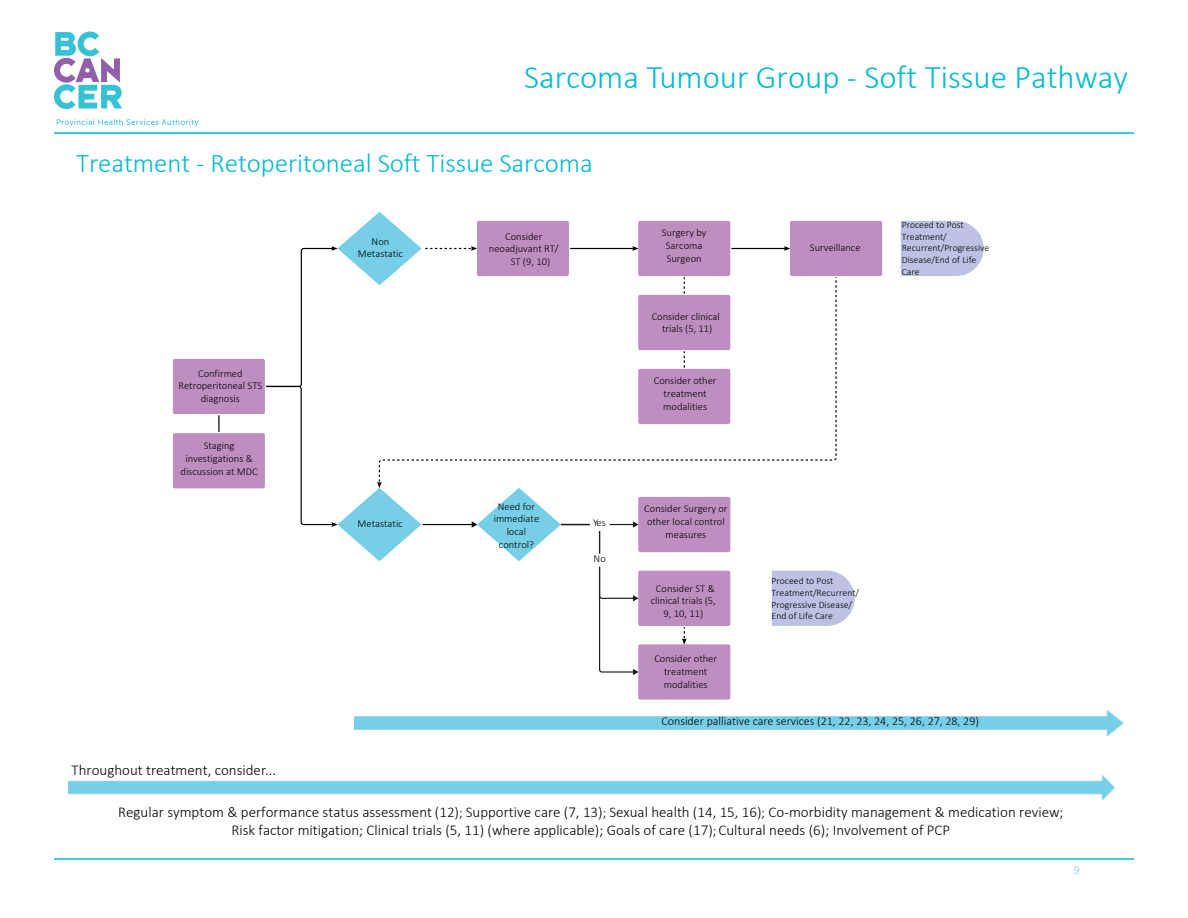
<style>
.page{position:relative;width:1188px;height:918px;background:#fff}
.page>*{position:absolute;margin:0;border:0;box-sizing:border-box;transform-origin:0 0}
.t1{font:300 33px "Calibri";color:#01bad3}
.t2{font:300 27px "Calibri";letter-spacing:-.005em;color:#01bad3}
.t3{font:300 15px/18px "Calibri";color:#000;text-align:center}
.t4{font:300 12px "Calibri";color:#000}
.t5{font:300 12px "Calibri";color:#78cfe3}
.t6{font:300 10.5px/12.8px "Calibri";color:#000;text-align:center}
.t7{font:300 9.75px/11.7px "Calibri";color:#000}
.s1{font-size:13.65px}
</style>
<div class="page">
<hr style="left:54px;top:858px;width:1080px;height:2px;background:#01bad3">
<hr style="left:54px;top:132px;width:1080px;height:2px;background:#01bad3">
<hr style="left:570px;top:248px;width:67px;height:1px;background:#000">
<svg style="left:632px;top:246px;width:6px;height:5px"></svg>
<div style="left:928px;top:221px;width:56px;height:55px;background:#bdc1e2;border-radius:50%"></div>
<div style="left:901px;top:221px;width:55px;height:55px;background:#bdc1e2"></div>
<hr style="left:731px;top:248px;width:58px;height:1px;background:#000">
<svg style="left:784px;top:246px;width:6px;height:5px"></svg>
<div style="left:799px;top:571px;width:56px;height:55px;background:#bdc1e2;border-radius:50%"></div>
<div style="left:772px;top:571px;width:55px;height:55px;background:#bdc1e2"></div>
<svg style="left:590px;top:276px;width:247px;height:185px"></svg>
<svg style="left:684px;top:277px;width:1px;height:17px"></svg>
<svg style="left:218px;top:414px;width:2px;height:18px"></svg>
<svg style="left:682px;top:627px;width:5px;height:17px"></svg>
<svg style="left:684px;top:351px;width:1px;height:17px"></svg>
<div style="left:173px;top:359px;width:92px;height:55px;background:#bf8ec0;border-radius:2px"></div>
<div style="left:173px;top:433px;width:92px;height:55px;background:#bf8ec0;border-radius:2px"></div>
<div style="left:638px;top:221px;width:92px;height:55px;background:#bf8ec0;border-radius:2px"></div>
<div style="left:638px;top:295px;width:92px;height:55px;background:#bf8ec0;border-radius:2px"></div>
<div style="left:638px;top:369px;width:92px;height:55px;background:#bf8ec0;border-radius:2px"></div>
<div style="left:790px;top:221px;width:92px;height:55px;background:#bf8ec0;border-radius:2px"></div>
<div style="left:638px;top:497px;width:92px;height:55px;background:#bf8ec0;border-radius:2px"></div>
<div style="left:638px;top:571px;width:92px;height:55px;background:#bf8ec0;border-radius:2px"></div>
<div style="left:638px;top:644px;width:92px;height:56px;background:#bf8ec0;border-radius:2px"></div>
<svg style="left:610px;top:521px;width:28px;height:7px"></svg>
<svg style="left:599px;top:531px;width:1px;height:23px"></svg>
<svg style="left:598px;top:566px;width:40px;height:109px"></svg>
<svg style="left:266px;top:212px;width:324px;height:349px"></svg>
<svg style="left:57px;top:119px;width:141px;height:8px"></svg>
<svg style="left:54px;top:32px;width:68px;height:77px"></svg>
<img style="left:354px;top:710px;width:770px;height:26px">
<h1 class="t1" style="left:524px;top:57px;width:605px">Sarcoma Tumour Group - Soft Tissue Pathway</h1>
<h2 class="t2" style="left:76px;top:146px;width:518px">Treatment - Retoperitoneal Soft Tissue Sarcoma</h2>
<p class="t6" style="left:179px;top:367px;width:85px">Confirmed<br>Retroperitoneal STS diagnosis</p>
<p class="t6" style="left:181px;top:439px;width:79px">Staging investigations &amp; discussion at MDC</p>
<p class="t6" style="left:358px;top:235px;width:47px">Non<br>Metastatic</p>
<p class="t6" style="left:505px;top:230px;width:39px">Consider</p>
<p class="t6" style="left:489px;top:242px;width:71px">neoadjuvant RT/</p>
<p class="t6" style="left:511px;top:255px;width:41px">ST (9, 10)</p>
<p class="t6" style="left:494px;top:500px;width:47px">Need for immediate local control?</p>
<p class="t6" style="left:358px;top:517px;width:47px">Metastatic</p>
<p class="t6" style="left:593px;top:516px;width:14px">Yes</p>
<p class="t6" style="left:594px;top:552px;width:14px">No</p>
<p class="t6" style="left:662px;top:227px;width:46px">Surgery by<br>Sarcoma<br>Surgeon</p>
<p class="t6" style="left:652px;top:310px;width:70px">Consider clinical trials (5, 11)</p>
<p class="t6" style="left:654px;top:374px;width:64px">Consider other treatment modalities</p>
<p class="t6" style="left:644px;top:502px;width:85px">Consider Surgery or other local control measures</p>
<p class="t6" style="left:651px;top:582px;width:66px">Consider ST &amp; clinical trials (5,<br>9, 10, 11)</p>
<p class="t6" style="left:654px;top:652px;width:64px">Consider other treatment modalities</p>
<p class="t6" style="left:810px;top:241px;width:52px">Surveillance</p>
<p class="t7" style="left:902px;top:219px;width:89px">Proceed to Post<br>Treatment/<br>Recurrent/Progressive<br>Disease/End of Life<br>Care</p>
<p class="t7" style="left:772px;top:575px;width:89px">Proceed to Post<br>Treatment/Recurrent/<br>Progressive Disease/<br>End of Life Care</p>
<p class="t4" style="left:661px;top:714px;width:319px">Consider palliative care services (21, 22, 23, 24, 25, 26, 27, 28, 29)</p>
<h3 class="t3" style="left:72px;top:761px;width:206px">Throughout treatment, consider...</h3>
<p class="t3" style="left:118px;top:802px;width:947px">Regular symptom &amp; performance status assessment (12)<span class="s1">;</span> Supportive care (7, 13)<span class="s1">;</span> Sexual health (14, 15, 16)<span class="s1">;</span> Co-morbidity management &amp; medication review;<br>Risk factor mitigation; Clinical trials (5, 11) (where applicable); Goals of care (17)<span class="s1">;</span>Cultural needs (6); Involvement of PCP</p>
<p class="t5" style="left:1074px;top:863px;width:8px">9</p>
</div>
